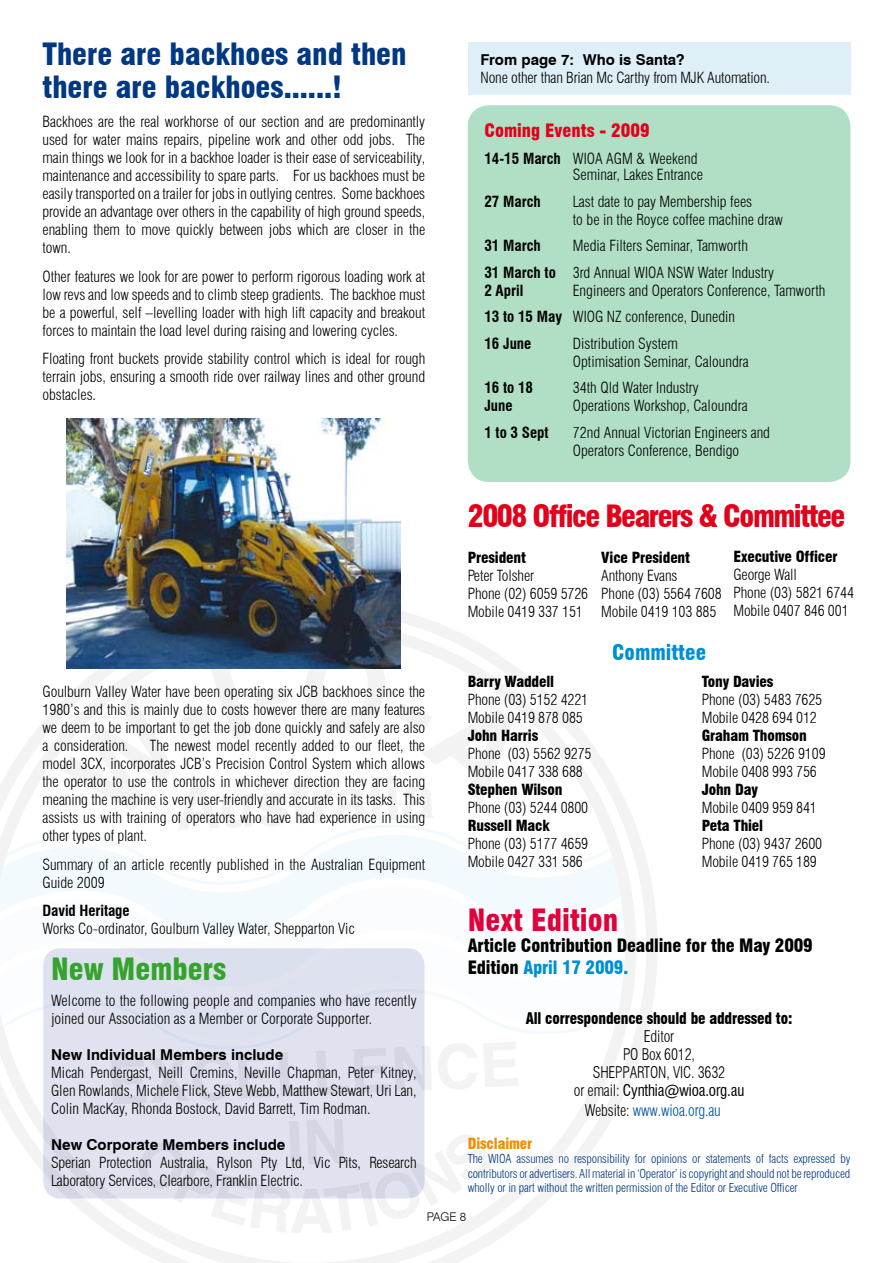
<style>
.page{position:relative;width:893px;height:1263px;background:#fff}
.page>*{position:absolute;margin:0;border:0;box-sizing:border-box;transform-origin:0 0}
.t1{font:700 61.35px/69px "Helvetica";color:#000;text-align:center}
.t2{font:700 60.9px "Helvetica";color:#000}
.t3{font:900 condensed 30px/33px "Swiss 721 BT";color:#003882}
.t4{font:900 condensed 30px "Swiss 721 BT";letter-spacing:-.05em;color:#e2001a}
.t5{font:900 condensed 30px "Swiss 721 BT";color:#e2003b}
.t6{font:900 condensed 30px "Swiss 721 BT";color:#35a32c}
.t7{font:900 condensed 21px "Swiss 721 BT";color:#0090d1}
.t8{font:900 condensed 18px/21.6px "Swiss 721 BT";letter-spacing:-.01em;color:#000}
.t9{font:900 condensed 18px "Swiss 721 BT";color:#e2001a}
.t10{font:300 condensed 15.75px/18px "Swiss 721 BT";letter-spacing:-.01em;color:#000;text-align:center;scale:.95 1}
.t11{font:900 condensed 15.75px "Swiss 721 BT";letter-spacing:-.01em;color:#000;scale:.95 1}
.t12{font:300 condensed 15.75px "Swiss 721 BT";letter-spacing:-.01em;color:#00519d;scale:.95 1}
.t13{font:300 condensed 15px/18px "Swiss 721 BT";letter-spacing:-.005em;color:#000}
.t14{font:900 condensed 15px "Swiss 721 BT";letter-spacing:-.01em;color:#000}
.t15{font:700 15px "Swiss 721 BT";color:#000}
.t16{font:700 condensed 15px "Swiss 721 BT";color:#000}
.t17{font:900 condensed 15px "Swiss 721 BT";letter-spacing:-.01em;color:#f18e00}
.t18{font:300 condensed 12px/14.4px "Swiss 721 BT";letter-spacing:-.01em;color:#003882;text-align:justify}
.t19{font:300 12px "Swiss 721 BT";color:#000}
.s1{font-weight:700}
.s2{color:#0090d1}
.s3{font-weight:400}
.s4{color:#000}
</style>
<div class="page">
<svg style="left:0;top:596px;width:657px;height:667px"></svg>
<img style="left:67px;top:418px;width:334px;height:250px">
<div style="left:468px;top:105px;width:382px;height:377px;background:#b0dfc5;border-radius:21px"></div>
<div style="left:468px;top:43px;width:382px;height:52px;background:#dfeff8"></div>
<svg style="left:131px;top:1134px;width:125px;height:92px"></svg>
<svg style="left:440px;top:1127px;width:57px;height:59px"></svg>
<svg style="left:58px;top:655px;width:230px;height:172px"></svg>
<svg style="left:300px;top:639px;width:90px;height:97px"></svg>
<svg style="left:396px;top:690px;width:139px;height:114px"></svg>
<h3 class="t3" style="left:43px;top:38px;width:366px">There are backhoes and then there are backhoes......!</h3>
<p class="t13" style="left:43px;top:112px;width:384px;text-align:justify">Backhoes are the real workhorse of our section and are predominantly used for water mains repairs, pipeline work and other odd jobs. The main things we look for in a backhoe loader is their ease of serviceability, maintenance and accessibility to spare parts. For us backhoes must be easily transported on a trailer for jobs in outlying centres. Some backhoes provide an advantage over others in the capability of high ground speeds, enabling them to move quickly between jobs which are closer in the town.</p>
<p class="t13" style="left:43px;top:267px;width:384px;text-align:justify">Other features we look for are power to perform rigorous loading work at low revs and low speeds and to climb steep gradients. The backhoe must be a powerful, self –levelling loader with high lift capacity and breakout forces to maintain the load level during raising and lowering cycles.</p>
<p class="t13" style="left:43px;top:350px;width:384px;text-align:justify">Floating front buckets provide stability control which is ideal for rough terrain jobs, ensuring a smooth ride over railway lines and other ground obstacles.</p>
<p class="t13" style="left:43px;top:683px;width:384px;text-align:justify">Goulburn Valley Water have been operating six JCB backhoes since the 1980’s and this is mainly due to costs however there are many features we deem to be important to get the job done quickly and safely are also a consideration.</p>
<p class="t13" style="left:43px;top:737px;width:384px;text-align:justify;text-indent:107px">The newest model recently added to our fleet, the model 3CX, incorporates JCB’s Precision Control System which allows the operator to use the controls in whichever direction they are facing meaning the machine is very user-friendly and accurate in its tasks. This assists us with training of operators who have had experience in using other types of plant.</p>
<p class="t13" style="left:43px;top:855px;width:384px">Summary of an article recently published in the Australian Equipment<br>Guide 2009</p>
<p class="t16" style="left:43px;top:902px;width:89px">David Heritage</p>
<p class="t13" style="left:43px;top:920px;width:314px">Works Co-ordinator, Goulburn Valley Water, Shepparton Vic</p>
<h2 class="t2" style="left:174px;top:772px;width:261px;rotate:-3deg">Australia</h2>
<h3 class="t6" style="left:51px;top:951px;width:177px">New Members</h3>
<p class="t15" style="left:480px;top:51px;width:206px">From page 7: Who is Santa?</p>
<p class="t13" style="left:480px;top:69px;width:291px">None other than Brian Mc Carthy from MJK Automation.</p>
<p class="t9" style="left:484px;top:120px;width:167px">Coming Events - 2009</p>
<p class="t13" style="left:573px;top:150px;width:132px;line-height:16.5px;text-indent:-88px"><span class="s1">14-15 March</span> WIOA AGM &amp; Weekend<br>Seminar, Lakes Entrance</p>
<p class="t16" style="left:484px;top:192px;width:58px">27 March</p>
<p class="t13" style="left:573px;top:192px;width:211px">Last date to pay Membership fees<br>to be in the Royce coffee machine draw</p>
<p class="t16" style="left:484px;top:237px;width:58px">31 March</p>
<p class="t13" style="left:484px;top:232px;width:291px;line-height:26.5px;text-indent:88px">Media Filters Seminar, Tamworth<br><span class="s1">31 March to</span> 3rd Annual WIOA NSW Water Industry</p>
<p class="t16" style="left:484px;top:281px;width:41px">2 April</p>
<p class="t13" style="left:484px;top:277px;width:343px;line-height:26.5px;text-indent:88px">Engineers and Operators Conference, Tamworth<br><span class="s1">13 to 15 May</span> WIOG NZ conference, Dunedin<br><span class="s1">16 June</span></p>
<p class="t13" style="left:573px;top:334px;width:178px">Distribution System<br>Optimisation Seminar, Caloundra</p>
<p class="t16" style="left:484px;top:379px;width:50px">16 to 18</p>
<p class="t13" style="left:573px;top:379px;width:127px">34th Qld Water Industry</p>
<p class="t16" style="left:484px;top:397px;width:30px">June</p>
<p class="t13" style="left:573px;top:397px;width:176px">Operations Workshop, Caloundra</p>
<p class="t16" style="left:484px;top:423px;width:66px">1 to 3 Sept</p>
<p class="t13" style="left:573px;top:423px;width:199px">72nd Annual Victorian Engineers and<br>Operators Conference, Bendigo</p>
<h3 class="t4" style="left:468px;top:498px;width:379px">2008 Office Bearers &amp; Committee</h3>
<p class="t14" style="left:468px;top:548px;width:60px">President</p>
<p class="t14" style="left:601px;top:548px;width:90px">Vice President</p>
<p class="t13" style="left:468px;top:566px;width:68px">Peter Tolsher</p>
<p class="t14" style="left:733px;top:548px;width:106px">Executive Officer</p>
<p class="t13" style="left:733px;top:566px;width:122px">George Wall<br>Phone (03) 5821 6744<br>Mobile 0407 846 001</p>
<p class="t13" style="left:468px;top:566px;width:256px;text-indent:134px">Anthony Evans<br>Phone (02) 6059 5726 Phone (03) 5564 7608<br>Mobile 0419 337 151 Mobile 0419 103 885</p>
<h3 class="t7" style="left:612px;top:640px;width:96px">Committee</h3>
<p class="t14" style="left:468px;top:672px;width:88px">Barry Waddell</p>
<p class="t14" style="left:702px;top:672px;width:73px">Tony Davies</p>
<p class="t13" style="left:468px;top:690px;width:122px">Phone (03) 5152 4221</p>
<p class="t13" style="left:702px;top:690px;width:122px">Phone (03) 5483 7625</p>
<p class="t13" style="left:468px;top:708px;width:117px">Mobile 0419 878 085</p>
<p class="t13" style="left:702px;top:708px;width:117px">Mobile 0428 694 012</p>
<p class="t14" style="left:468px;top:726px;width:72px">John Harris</p>
<p class="t14" style="left:702px;top:726px;width:107px">Graham Thomson</p>
<p class="t13" style="left:468px;top:744px;width:125px">Phone (03) 5562 9275</p>
<p class="t13" style="left:702px;top:744px;width:125px">Phone (03) 5226 9109</p>
<p class="t13" style="left:468px;top:762px;width:117px">Mobile 0417 338 688</p>
<p class="t13" style="left:702px;top:762px;width:117px">Mobile 0408 993 756</p>
<p class="t14" style="left:468px;top:780px;width:96px">Stephen Wilson</p>
<p class="t14" style="left:702px;top:780px;width:58px">John Day</p>
<p class="t13" style="left:468px;top:798px;width:122px">Phone (03) 5244 0800</p>
<p class="t13" style="left:702px;top:798px;width:117px">Mobile 0409 959 841</p>
<p class="t14" style="left:468px;top:816px;width:84px">Russell Mack</p>
<p class="t14" style="left:702px;top:816px;width:63px">Peta Thiel</p>
<p class="t13" style="left:468px;top:834px;width:122px">Phone (03) 5177 4659</p>
<p class="t13" style="left:702px;top:834px;width:122px">Phone (03) 9437 2600</p>
<p class="t13" style="left:468px;top:852px;width:117px">Mobile 0427 331 586</p>
<p class="t13" style="left:702px;top:852px;width:117px">Mobile 0419 765 189</p>
<h3 class="t5" style="left:468px;top:902px;width:152px">Next Edition</h3>
<p class="t8" style="left:468px;top:935px;width:347px">Article Contribution Deadline for the May 2009<br>Edition <span class="s2">April 17 2009.</span></p>
<p class="t13" style="left:51px;top:991px;width:367px">Welcome to the following people and companies who have recently joined our Association as a Member or Corporate Supporter.</p>
<p class="t15" style="left:51px;top:1045px;width:234px">New Individual Members include</p>
<p class="t13" style="left:51px;top:1063px;width:367px;text-align:justify">Micah Pendergast, Neill Cremins, Neville Chapman, Peter Kitney, Glen Rowlands, Michele Flick, Steve Webb, Matthew Stewart, Uri Lan, Colin MacKay, Rhonda Bostock, David Barrett, Tim Rodman.</p>
<p class="t15" style="left:51px;top:1135px;width:236px">New Corporate Members include</p>
<p class="t13" style="left:51px;top:1153px;width:367px">Sperian Protection Australia, Rylson Pty Ltd, Vic Pits, Research<br>Laboratory Services, Clearbore, Franklin Electric.</p>
<p class="t11" style="left:526px;top:1009px;width:282px">All correspondence should be addressed to:</p>
<p class="t10" style="left:574px;top:1028px;width:181px">Editor<br>PO Box 6012,<br>SHEPPARTON, VIC. 3632<br>or email: <span class="s3">Cynthia@wioa.org.au</span></p>
<p class="t12" style="left:585px;top:1101px;width:145px"><span class="s4">Website:</span> www.wioa.org.au</p>
<p class="t17" style="left:468px;top:1134px;width:66px">Disclaimer</p>
<p class="t18" style="left:468px;top:1152px;width:384px">The WIOA assumes no responsibility for opinions or statements of facts expressed by contributors or advertisers. All material in ‘Operator’ is copyright and should not be reproduced wholly or in part without the written permission of the Editor or Executive Officer</p>
<h1 class="t1" style="left:106px;top:1049px;width:415px;rotate:-3deg">EXCELLENCE<br>IN</h1>
<p class="t19" style="left:427px;top:1209px;width:41px">PAGE 8</p>
</div>
